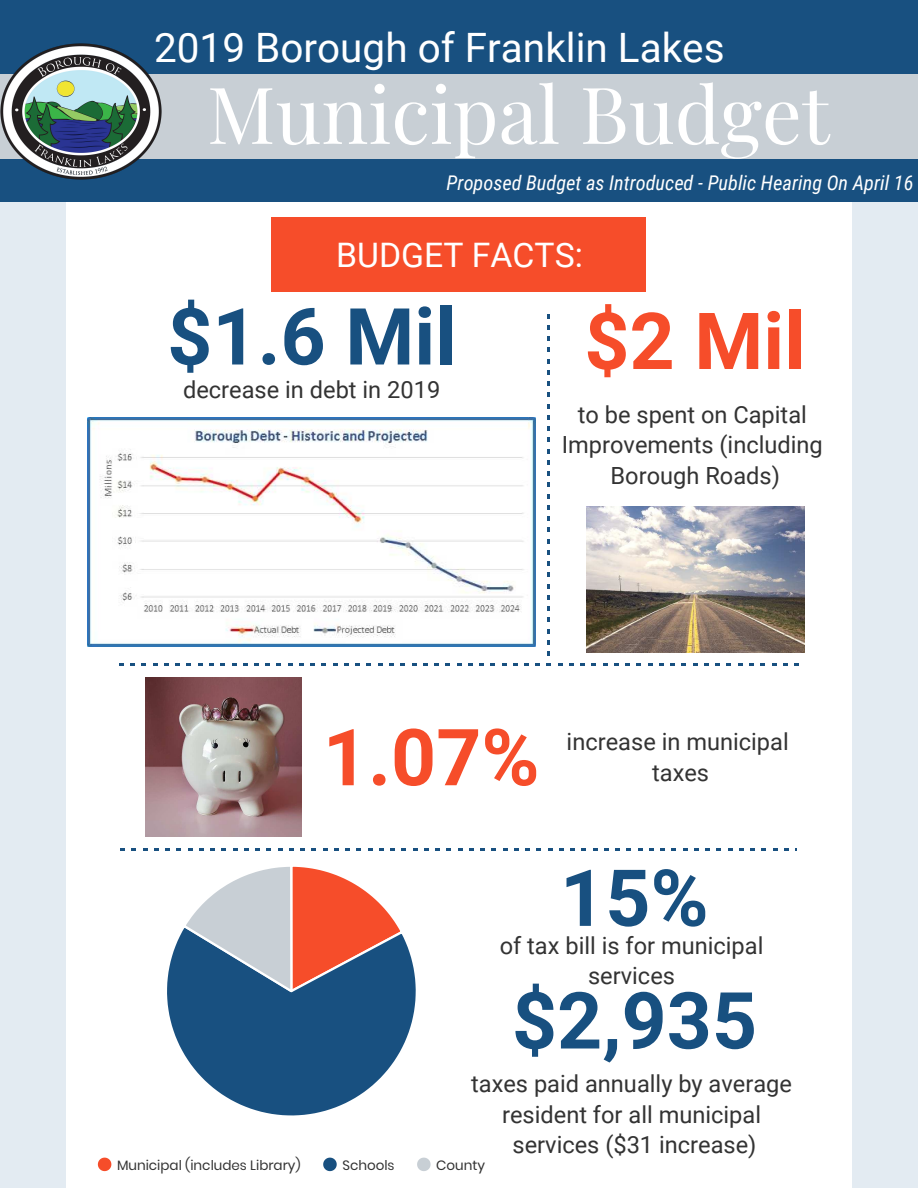
<style>
.page{position:relative;width:918px;height:1188px;background:#e3ebf2}
.page>*{position:absolute;margin:0;border:0;box-sizing:border-box;transform-origin:0 0}
.t1{font:700 78.75px "Roboto";color:#185080}
.t2{font:78.75px "Playfair Display";color:#fff}
.t3{font:700 78.75px "Roboto";color:#f64d2a}
.t4{font:40.5px "Roboto";color:#fff}
.t5{font:33.75px "Roboto";color:#fff}
.t6{font:23.7px/30.3px "Roboto";color:#333;text-align:center}
.t7{font:italic 20.25px "Roboto Condensed";color:#fff}
.t8{font:13.5px "Poppins";color:#333}
</style>
<div class="page">
<div style="left:66px;top:187px;width:786px;height:1001px;background:#fff"></div>
<div style="left:0;top:0;width:918px;height:201px;background:#185080"></div>
<div style="left:271px;top:217px;width:375px;height:74px;background:#f64d2a"></div>
<div style="left:0;top:74px;width:918px;height:85px;background:#c8cfd5"></div>
<svg style="left:167px;top:934px;width:249px;height:182px"></svg>
<svg style="left:181px;top:866px;width:224px;height:129px"></svg>
<svg style="left:98px;top:1158px;width:13px;height:13px"></svg>
<svg style="left:323px;top:1158px;width:14px;height:13px"></svg>
<svg style="left:417px;top:1158px;width:14px;height:13px"></svg>
<img style="left:0;top:44px;width:162px;height:136px">
<img style="left:586px;top:506px;width:219px;height:146px">
<img style="left:145px;top:677px;width:157px;height:160px">
<img style="left:88px;top:417px;width:448px;height:230px">
<h2 class="t4" style="left:154px;top:19px;width:572px">2019 Borough of Franklin Lakes</h2>
<h1 class="t2" style="left:207px;top:53px;width:624px">Municipal Budget</h1>
<p class="t7" style="left:447px;top:169px;width:468px">Proposed Budget as Introduced - Public Hearing On April 16</p>
<h3 class="t5" style="left:336px;top:231px;width:248px">BUDGET FACTS:</h3>
<h1 class="t1" style="left:167px;top:281px;width:290px">$1.6 Mil</h1>
<p class="t6" style="left:562px;top:399px;width:263px">to be spent on Capital<br>Improvements (including<br>Borough Roads)</p>
<h1 class="t3" style="left:584px;top:286px;width:222px">$2 Mil</h1>
<p class="t6" style="left:183px;top:374px;width:259px">decrease in debt in 2019</p>
<h1 class="t3" style="left:323px;top:702px;width:218px">1.07%</h1>
<p class="t6" style="left:567px;top:726px;width:224px">increase in municipal</p>
<p class="t6" style="left:652px;top:756px;width:59px">taxes</p>
<h1 class="t1" style="left:560px;top:843px;width:150px">15%</h1>
<p class="t6" style="left:500px;top:930px;width:265px">of tax bill is for municipal services</p>
<h1 class="t1" style="left:512px;top:965px;width:247px">$2,935</h1>
<p class="t6" style="left:471px;top:1068px;width:322px">taxes paid annually by average resident for all municipal services ($31 increase)</p>
<p class="t8" style="left:117px;top:1157px;width:185px">Municipal (includes Library)</p>
<p class="t8" style="left:342px;top:1157px;width:54px">Schools</p>
<p class="t8" style="left:436px;top:1157px;width:50px">County</p>
</div>
